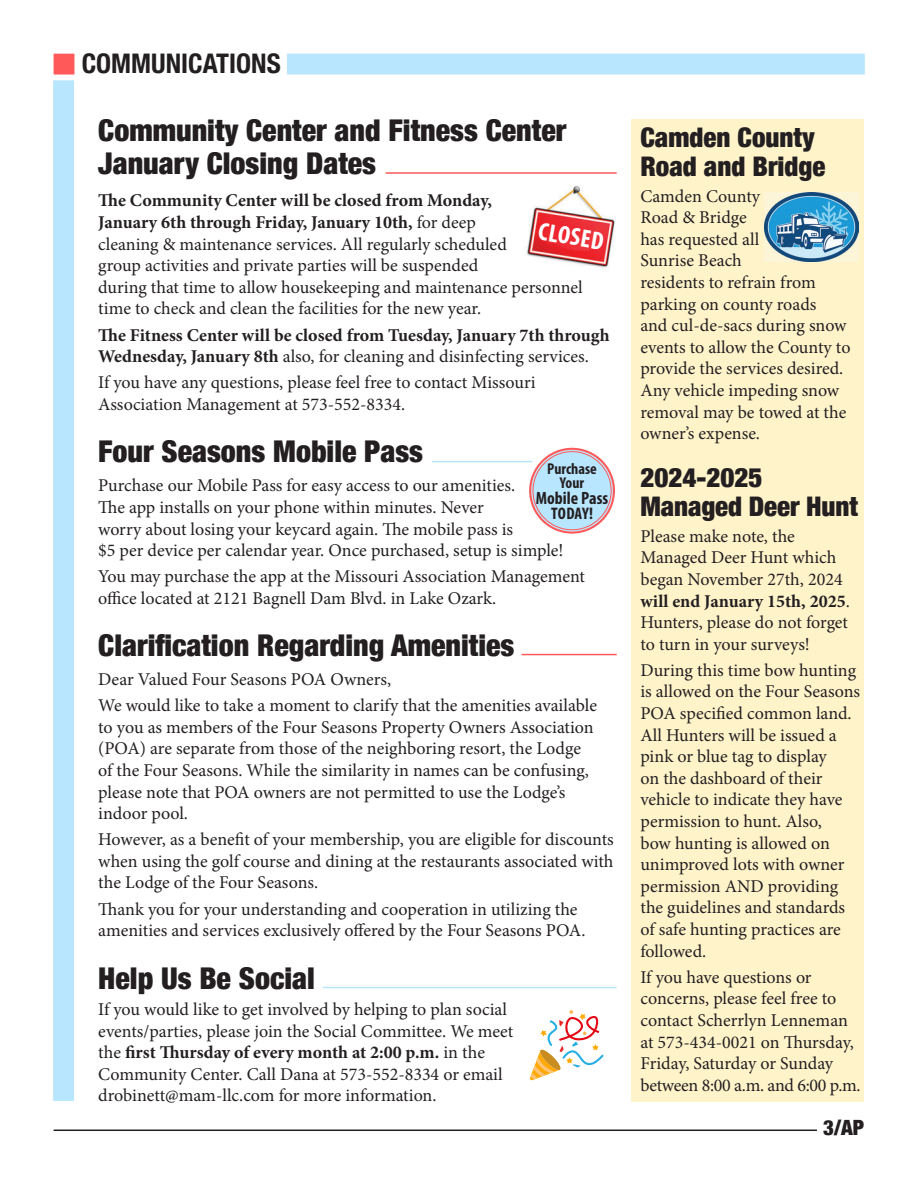
<style>
.page{position:relative;width:918px;height:1188px;background:#fff}
.page>*{position:absolute;margin:0;border:0;box-sizing:border-box;transform-origin:0 0}
.t1{font:900 condensed 30px/33px "Helvetica Neue";color:#231f20}
.t2{font:900 condensed 27px/28.5px "Helvetica Neue";color:#231f20}
.t3{font:700 condensed 27px "Helvetica Neue";color:#231f20}
.Paragraph_Style_1{font:700 condensed 25.35px "Myriad Pro";color:#fff}
.t4{font:900 condensed 21px "Helvetica Neue";color:#231f20}
.t5{font:18px/21.6px "Minion Pro";color:#231f20}
.t6{font:700 18px/21.6px "Minion Pro";color:#231f20}
.Paragraph_Style_1-2{font:700 condensed 17.85px "Myriad Pro";color:#231f20}
.Paragraph_Style_1-3{font:700 condensed 16.8px "Myriad Pro";letter-spacing:.005em;color:#231f20}
.Paragraph_Style_1-4{font:700 condensed 15.75px "Myriad Pro";color:#231f20}
.s1{font-weight:700}
.s2{font-weight:400}
</style>
<div class="page">
<div style="left:54px;top:54px;width:20px;height:21px;background:#ff5959"></div>
<div style="left:287px;top:54px;width:578px;height:21px;background:#b8e6ff;border:2px solid #b8e6ff"></div>
<div style="left:53px;top:80px;width:21px;height:1021px;background:#b8e6ff;border:2px solid #b8e6ff"></div>
<hr style="left:54px;top:1130px;width:763px;height:1px;background:#231f20">
<hr style="left:432px;top:461px;width:100px;height:1px;background:#b8e6ff">
<div style="left:531px;top:450px;width:82px;height:82px;background:#b8e6ff;border-radius:50%"></div>
<div style="left:529px;top:448px;width:86px;height:86px;border:2px solid #ff5959;border-radius:50%"></div>
<div style="left:533px;top:451px;width:79px;height:79px;border:1px solid #ff5959;border-radius:50%"></div>
<hr style="left:323px;top:987px;width:294px;height:1px;background:#b8e6ff">
<svg style="left:530px;top:1010px;width:74px;height:70px"></svg>
<div style="left:632px;top:119px;width:232px;height:983px;background:#fff3ca"></div>
<hr style="left:386px;top:172px;width:231px;height:2px;background:#ff5959">
<img style="left:765px;top:193px;width:94px;height:69px">
<hr style="left:522px;top:654px;width:95px;height:1px;background:#ff5959">
<img style="left:526px;top:186px;width:89px;height:82px">
<p class="t3" style="left:82px;top:41px;width:200px">COMMUNICATIONS</p>
<p class="t1" style="left:98px;top:113px;width:470px">Community Center and Fitness Center<br>January Closing Dates</p>
<p class="t5" style="left:98px;top:190px;width:486px"><span class="s1">The Community Center will be closed from Monday,<br>January 6th through Friday, January 10th,</span> for deep<br>cleaning &amp; maintenance services. All regularly scheduled<br>group activities and private parties will be suspended<br>during that time to allow housekeeping and maintenance personnel time to check and clean the facilities for the new year.</p>
<p class="t6" style="left:98px;top:324px;width:513px">The Fitness Center will be closed from Tuesday, January 7th through<br>Wednesday, January 8th <span class="s2">also, for cleaning and disinfecting services.</span></p>
<p class="t5" style="left:98px;top:372px;width:439px">If you have any questions, please feel free to contact Missouri<br>Association Management at 573-552-8334.</p>
<p class="Paragraph_Style_1" style="left:541px;top:215px;width:68px;rotate:10deg">CLOSED</p>
<p class="t1" style="left:98px;top:433px;width:327px">Four Seasons Mobile Pass</p>
<p class="t5" style="left:98px;top:474px;width:467px">Purchase our Mobile Pass for easy access to our amenities.<br>The app installs on your phone within minutes. Never<br>worry about losing your keycard again. The mobile pass is<br>$5 per device per calendar year. Once purchased, setup is simple!</p>
<p class="t5" style="left:98px;top:566px;width:488px">You may purchase the app at the Missouri Association Management office located at 2121 Bagnell Dam Blvd. in Lake Ozark.</p>
<p class="Paragraph_Style_1-4" style="left:547px;top:459px;width:51px">Purchase</p>
<p class="Paragraph_Style_1-4" style="left:560px;top:473px;width:26px">Your</p>
<p class="Paragraph_Style_1-2" style="left:536px;top:487px;width:74px">Mobile Pass</p>
<p class="Paragraph_Style_1-3" style="left:551px;top:503px;width:43px">TODAY!</p>
<p class="t1" style="left:98px;top:627px;width:418px">Clarification Regarding Amenities</p>
<p class="t5" style="left:98px;top:669px;width:294px">Dear Valued Four Seasons POA Owners,</p>
<p class="t5" style="left:98px;top:695px;width:500px">We would like to take a moment to clarify that the amenities available to you as members of the Four Seasons Property Owners Association (POA) are separate from those of the neighboring resort, the Lodge of the Four Seasons. While the similarity in names can be confusing, please note that POA owners are not permitted to use the Lodge’s indoor pool.</p>
<p class="t5" style="left:98px;top:829px;width:517px;text-align:justify">However, as a benefit of your membership, you are eligible for discounts when using the golf course and dining at the restaurants associated with the Lodge of the Four Seasons.</p>
<p class="t5" style="left:98px;top:898px;width:489px">Thank you for your understanding and cooperation in utilizing the amenities and services exclusively offered by the Four Seasons POA.</p>
<p class="t1" style="left:98px;top:960px;width:218px">Help Us Be Social</p>
<p class="t5" style="left:98px;top:999px;width:417px">If you would like to get involved by helping to plan social events/parties, please join the Social Committee. We meet the <span class="s1">first Thursday of every month at 2:00 p.m.</span> in the Community Center. Call Dana at 573-552-8334 or email drobinett@mam-llc.com for more information.</p>
<p class="t2" style="left:640px;top:122px;width:187px">Camden County<br>Road and Bridge</p>
<p class="t5" style="left:640px;top:185px;width:212px">Camden County<br>Road &amp; Bridge<br>has requested all<br>Sunrise Beach<br>residents to refrain from parking on county roads<br>and cul-de-sacs during snow events to allow the County to provide the services desired.<br>Any vehicle impeding snow removal may be towed at the owner’s expense.</p>
<p class="t2" style="left:640px;top:462px;width:219px">2024-2025<br>Managed Deer Hunt</p>
<p class="t5" style="left:640px;top:525px;width:211px">Please make note, the<br>Managed Deer Hunt which began November 27th, 2024 <span class="s1">will end January 15th, 2025</span>.<br>Hunters, please do not forget to turn in your surveys!</p>
<p class="t5" style="left:640px;top:659px;width:221px">During this time bow hunting is allowed on the Four Seasons<br>POA specified common land.<br>All Hunters will be issued a pink or blue tag to display<br>on the dashboard of their vehicle to indicate they have permission to hunt. Also,<br>bow hunting is allowed on unimproved lots with owner permission AND providing the guidelines and standards of safe hunting practices are followed.</p>
<p class="t5" style="left:640px;top:966px;width:222px">If you have questions or concerns, please feel free to contact Scherrlyn Lenneman at 573-434-0021 on Thursday,<br>Friday, Saturday or Sunday between 8:00 a.m. and 6:00 p.m.</p>
<p class="t4" style="left:823px;top:1110px;width:42px">3/AP</p>
</div>
